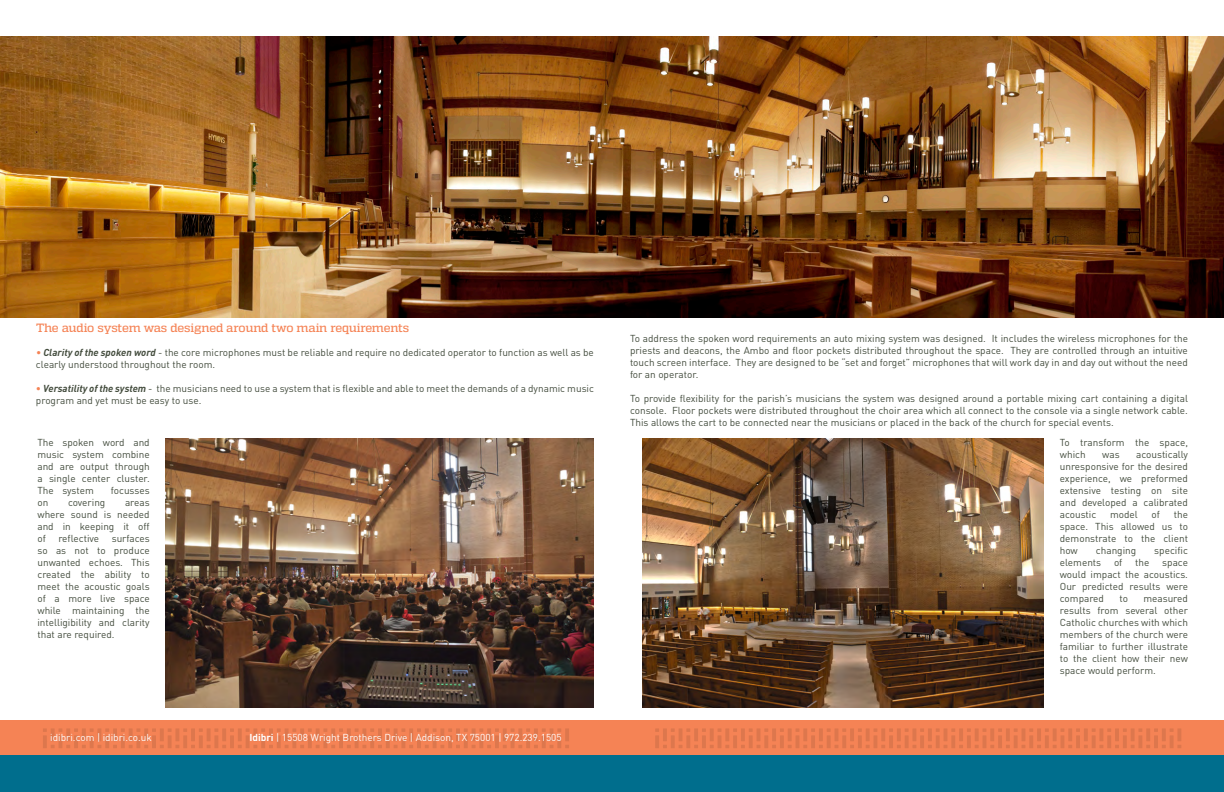
<style>
.page{position:relative;width:1224px;height:792px;background:#fff}
.page>*{position:absolute;margin:0;border:0;box-sizing:border-box;transform-origin:0 0}
.t1{font:500 12px "Quadon";letter-spacing:-.015em;color:#f58355}
.t2{font:10px/12px "DIN Pro";color:#434c3d;text-align:justify}
.t3{font:10px "DIN Pro";color:#fff}
.s1{color:#f58355}
.s2{font-weight:700;font-style:italic}
.s3{font-weight:700}
</style>
<div class="page">
<img style="left:0;top:36px;width:1224px;height:281px">
<img style="left:166px;top:438px;width:428px;height:270px">
<img style="left:642px;top:438px;width:402px;height:270px">
<div style="left:0;top:720px;width:1224px;height:37px;background:#f58355"></div>
<div style="left:0;top:755px;width:1224px;height:37px;background:#006e8d"></div>
<svg style="left:655px;top:728px;width:526px;height:20px"></svg>
<svg style="left:43px;top:728px;width:526px;height:20px"></svg>
<p class="t1" style="left:36px;top:321px;width:375px">The audio system was designed around two main requirements</p>
<p class="t2" style="left:36px;top:345px;width:559px"><span class="s1">•</span> <span class="s2">Clarity of the spoken word</span> - the core microphones must be reliable and require no dedicated operator to function as well as be clearly understood throughout the room.</p>
<p class="t2" style="left:36px;top:381px;width:560px"><span class="s1">•</span> <span class="s2">Versatility of the system</span> - the musicians need to use a system that is flexible and able to meet the demands of a dynamic music program and yet must be easy to use.</p>
<p class="t2" style="left:37px;top:435px;width:114px">The spoken word and music system combine and are output through a single center cluster.<br>The system</p>
<p class="t2" style="left:111px;top:483px;width:40px">focusses</p>
<p class="t2" style="left:37px;top:495px;width:12px">on</p>
<p class="t2" style="left:68px;top:495px;width:39px">covering</p>
<p class="t2" style="left:37px;top:495px;width:114px;text-indent:88px">areas where sound is needed and in keeping it off of reflective surfaces so as not to produce unwanted echoes. This created the ability to meet the acoustic goals of a more live space while maintaining the intelligibility and clarity that are required.</p>
<p class="t3" style="left:50px;top:730px;width:103px">idibri.com | idibri.co.uk</p>
<p class="t3" style="left:249px;top:730px;width:314px"><span class="s3">Idibri</span> | 15508 Wright Brothers Drive | Addison, TX 75001 | 972.239.1505</p>
<p class="t2" style="left:630px;top:331px;width:559px">To address the spoken word requirements an auto mixing system was designed. It includes the wireless microphones for the priests and deacons, the Ambo and floor pockets distributed throughout the space. They are controlled through an intuitive touch screen interface. They are designed to be “set and forget” microphones that will work day in and day out without the need for an operator.</p>
<p class="t2" style="left:630px;top:391px;width:560px">To provide flexibility for the parish’s musicians the system was designed around a portable mixing cart containing a digital console. Floor pockets were distributed throughout the choir area which all connect to the console via a single network cable.<br>This allows the cart to be connected near the musicians or placed in the back of the church for special events.</p>
<p class="t2" style="left:1060px;top:435px;width:130px">To transform the space, which</p>
<p class="t2" style="left:1060px;top:447px;width:130px;text-indent:76px">acoustically unresponsive for the desired experience, we preformed extensive testing on site and developed a calibrated acoustic</p>
<p class="t2" style="left:1102px;top:447px;width:19px">was</p>
<p class="t2" style="left:1110px;top:507px;width:29px">model</p>
<p class="t2" style="left:1152px;top:507px;width:10px">of</p>
<p class="t2" style="left:1060px;top:507px;width:130px;text-indent:114px">the space. This allowed us to demonstrate to the client how</p>
<p class="t2" style="left:1096px;top:543px;width:42px">changing</p>
<p class="t2" style="left:1154px;top:543px;width:35px">specific</p>
<p class="t2" style="left:1060px;top:555px;width:43px">elements</p>
<p class="t2" style="left:1114px;top:555px;width:10px">of</p>
<p class="t2" style="left:1135px;top:555px;width:16px">the</p>
<p class="t2" style="left:1060px;top:555px;width:130px;text-indent:102px">space would impact the acoustics.<br>Our predicted results were compared</p>
<p class="t2" style="left:1060px;top:591px;width:130px;text-indent:84px">measured results from several other Catholic churches with which members of the church were familiar to further illustrate to the client how their new space would perform.</p>
<p class="t2" style="left:1119px;top:591px;width:10px">to</p>
</div>
